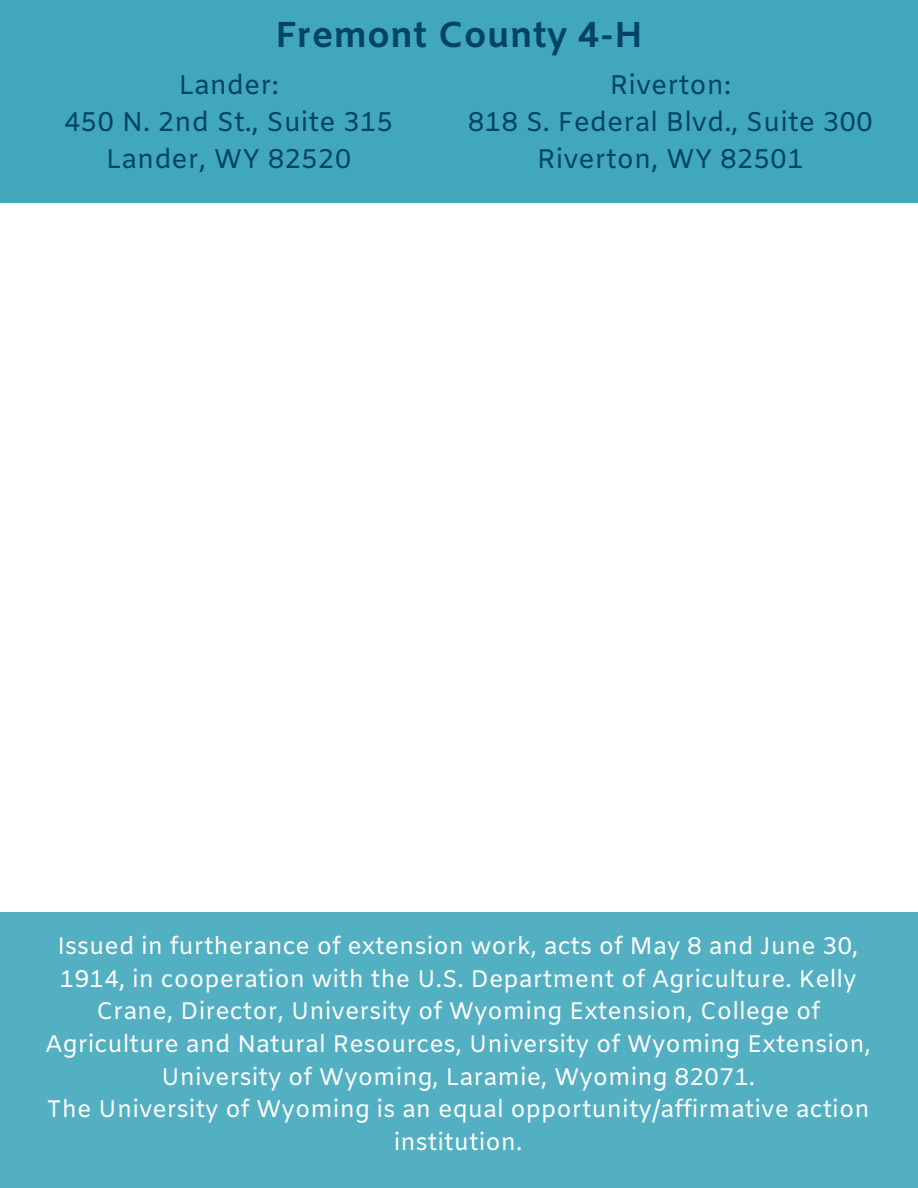
<style>
.page{position:relative;width:918px;height:1188px;background:#fff}
.page>*{position:absolute;margin:0;border:0;box-sizing:border-box;transform-origin:0 0}
.t1{font:700 36px "Amiko";color:#004369}
.t2{font:27px/37.2px "Amiko";color:#004369;text-align:center}
.t3{font:24px/32.7px "Amiko";color:#fff;text-align:center}
</style>
<div class="page">
<div style="left:0;top:0;width:918px;height:202px;background:#41a7bb"></div>
<div style="left:0;top:912px;width:918px;height:276px;background:#53afc2"></div>
<h2 class="t1" style="left:275px;top:14px;width:369px">Fremont County 4-H</h2>
<p class="t2" style="left:64px;top:68px;width:331px">Lander:<br>450 N. 2nd St., Suite 315<br>Lander, WY 82520</p>
<p class="t2" style="left:468px;top:68px;width:406px">Riverton:<br>818 S. Federal Blvd., Suite 300<br>Riverton, WY 82501</p>
<h1 class="t3" style="left:45px;top:932px;width:827px">Issued in furtherance of extension work, acts of May 8 and June 30, 1914, in cooperation with the U.S. Department of Agriculture. Kelly Crane, Director, University of Wyoming Extension, College of Agriculture and Natural Resources, University of Wyoming Extension, University of Wyoming, Laramie, Wyoming 82071.</h1>
<h2 class="t3" style="left:46px;top:1095px;width:825px">The University of Wyoming is an equal opportunity/affirmative action institution.</h2>
</div>
